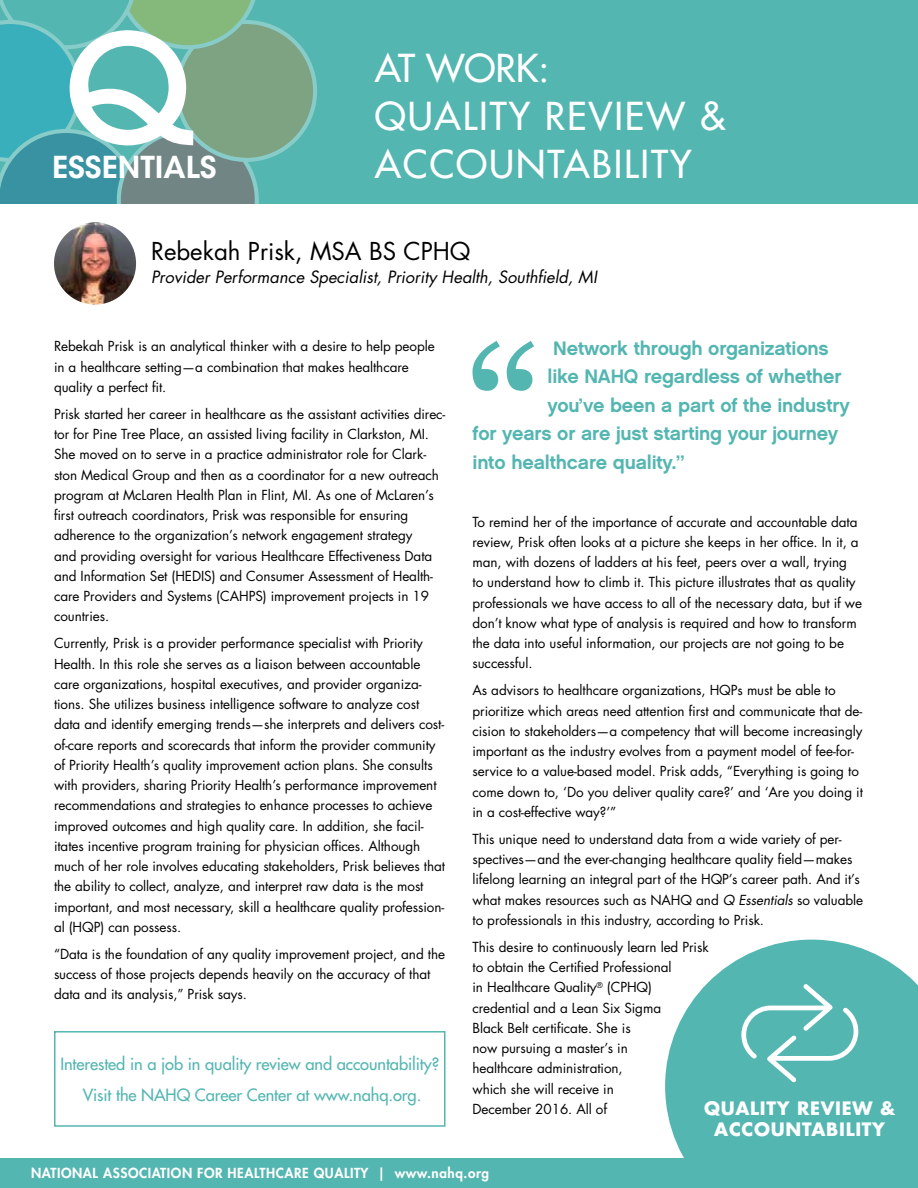
<style>
.page{position:relative;width:918px;height:1188px;background:#fff}
.page>*{position:absolute;margin:0;border:0;box-sizing:border-box;transform-origin:0 0}
.t1{font:500 37.5px/47.7px "Futura Std";letter-spacing:.05em;color:#fff}
.t2{font:600 30px "ITC Avant Garde Std";color:#fff}
.t3{font:24px "Futura Std";color:#000}
.t4{font:19.5px "Chalet New York Nineteen Sixty";letter-spacing:-.01em;color:#54b6b1}
.t5{font:700 18px/21.6px "Futura Std";letter-spacing:.04em;color:#fff;text-align:center}
.t6{font:500 16.5px/31.5px "Futura Std";letter-spacing:-.005em;color:#54b6b1;text-align:center}
.t7{font:italic 16.5px "Futura Std";color:#000}
.t8{font:13.5px/20.2px "Futura Std";letter-spacing:-.005em;color:#000}
.t9{font:800 13.5px "Futura Std";letter-spacing:.04em;color:#fff}
.s1{font-style:italic}
</style>
<div class="page">
<div style="left:0;top:0;width:918px;height:204px;background:#54b6b1"></div>
<svg style="left:177px;top:22px;width:138px;height:138px;background:#7ea586"></svg>
<svg style="left:0;top:0;width:261px;height:272px"></svg>
<div style="left:0;top:1158px;width:918px;height:30px;background:#54b6b1"></div>
<svg style="left:665px;top:940px;width:253px;height:218px;fill:#54b6b1"></svg>
<svg style="left:737px;top:972px;width:125px;height:118px;background:#68beba"></svg>
<img style="left:54px;top:222px;width:82px;height:83px;border-radius:41px">
<svg style="left:472px;top:341px;width:62px;height:50px"></svg>
<div style="left:54px;top:1031px;width:392px;height:96px;border:2px solid #54b6b1"></div>
<h1 class="t1" style="left:375px;top:45px;width:352px">AT WORK:<br>QUALITY REVIEW &amp;</h1>
<h2 class="t2" style="left:52px;top:148px;width:166px">ESSENTIALS</h2>
<h1 class="t1" style="left:375px;top:140px;width:318px">ACCOUNTABILITY</h1>
<h3 class="t3" style="left:151px;top:236px;width:321px">Rebekah Prisk, MSA BS CPHQ</h3>
<p class="t7" style="left:151px;top:267px;width:447px">Provider Performance Specialist, Priority Health, Southfield, MI</p>
<p class="t8" style="left:54px;top:337px;width:382px">Rebekah Prisk is an analytical thinker with a desire to help people in a healthcare setting—a combination that makes healthcare quality a perfect fit.</p>
<p class="t8" style="left:54px;top:404px;width:393px">Prisk started her career in healthcare as the assistant activities direc&shy;tor for Pine Tree Place, an assisted living facility in Clarkston, MI.<br>She moved on to serve in a practice administrator role for Clark&shy;ston Medical Group and then as a coordinator for a new outreach program at McLaren Health Plan in Flint, MI. As one of McLaren’s first outreach coordinators, Prisk was responsible for ensuring adherence to the organization’s network engagement strategy<br>and providing oversight for various Healthcare Effectiveness Data and Information Set (HEDIS) and Consumer Assessment of Health&shy;care Providers and Systems (CAHPS) improvement projects in 19 countries.</p>
<p class="t8" style="left:54px;top:634px;width:393px">Currently, Prisk is a provider performance specialist with Priority Health. In this role she serves as a liaison between accountable care organizations, hospital executives, and provider organiza&shy;tions. She utilizes business intelligence software to analyze cost data and identify emerging trends—she interprets and delivers cost&shy;of-care reports and scorecards that inform the provider community of Priority Health’s quality improvement action plans. She consults with providers, sharing Priority Health’s performance improvement recommendations and strategies to enhance processes to achieve improved outcomes and high quality care. In addition, she facil&shy;itates incentive program training for physician offices. Although much of her role involves educating stakeholders, Prisk believes that the ability to collect, analyze, and interpret raw data is the most important, and most necessary, skill a healthcare quality profession&shy;al (HQP) can possess.</p>
<p class="t8" style="left:54px;top:944px;width:393px">“Data is the foundation of any quality improvement project, and the success of those projects depends heavily on the accuracy of that data and its analysis,” Prisk says.</p>
<p class="t6" style="left:60px;top:1048px;width:380px">Interested in a job in quality review and accountability?<br>Visit the NAHQ Career Center at www.nahq.org.</p>
<h3 class="t4" style="left:553px;top:336px;width:277px">Network through organizations</h3>
<h3 class="t4" style="left:548px;top:364px;width:295px">like NAHQ regardless of whether</h3>
<h3 class="t4" style="left:548px;top:393px;width:304px">you’ve been a part of the industry</h3>
<h3 class="t4" style="left:473px;top:421px;width:367px">for years or are just starting your journey</h3>
<h3 class="t4" style="left:473px;top:450px;width:214px">into healthcare quality.”</h3>
<p class="t8" style="left:472px;top:512px;width:391px">To remind her of the importance of accurate and accountable data review, Prisk often looks at a picture she keeps in her office. In it, a man, with dozens of ladders at his feet, peers over a wall, trying<br>to understand how to climb it. This picture illustrates that as quality professionals we have access to all of the necessary data, but if we don’t know what type of analysis is required and how to transform the data into useful information, our projects are not going to be successful.</p>
<p class="t8" style="left:472px;top:680px;width:392px">As advisors to healthcare organizations, HQPs must be able to prioritize which areas need attention first and communicate that de&shy;cision to stakeholders—a competency that will become increasingly important as the industry evolves from a payment model of fee-for&shy;service to a value-based model. Prisk adds, “Everything is going to come down to, ‘Do you deliver quality care?’ and ‘Are you doing it in a cost-effective way?’”</p>
<p class="t8" style="left:472px;top:829px;width:392px">This unique need to understand data from a wide variety of per&shy;spectives—and the ever-changing healthcare quality field—makes lifelong learning an integral part of the HQP’s career path. And it’s what makes resources such as NAHQ and <span class="s1">Q Essentials</span> so valuable to professionals in this industry, according to Prisk.</p>
<p class="t8" style="left:472px;top:937px;width:238px">This desire to continuously learn led Prisk to obtain the Certified Professional<br>in Healthcare Quality<sup>®</sup> (CPHQ) credential and a Lean Six Sigma<br>Black Belt certificate. She is<br>now pursuing a master’s in<br>healthcare administration,<br>which she will receive in<br>December 2016. All of</p>
<h3 class="t5" style="left:704px;top:1097px;width:193px">QUALITY REVIEW &amp;<br>ACCOUNTABILITY</h3>
<p class="t9" style="left:31px;top:1164px;width:459px">NATIONAL ASSOCIATION FOR HEALTHCARE QUALITY | www.nahq.org</p>
</div>
